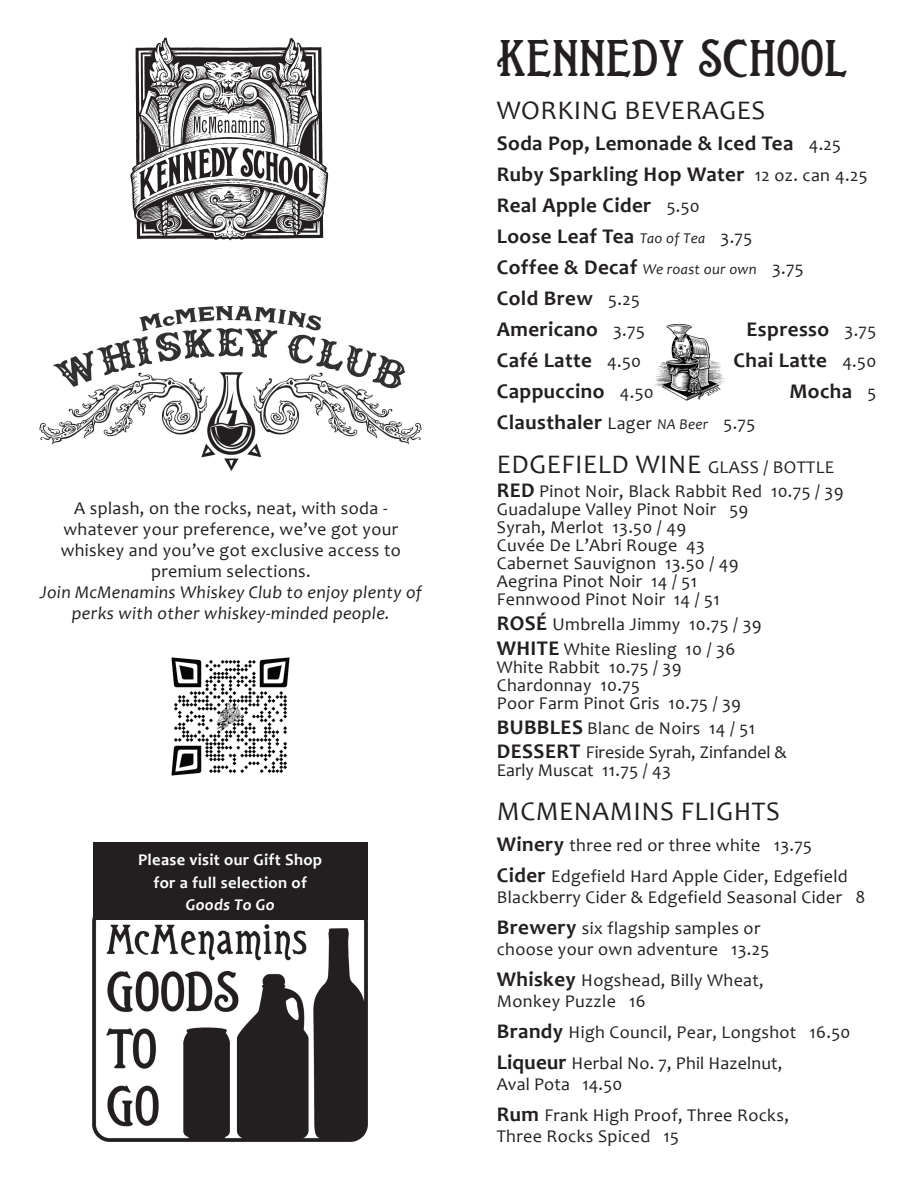
<style>
.page{position:relative;width:918px;height:1188px;background:#fff}
.page>*{position:absolute;margin:0;border:0;box-sizing:border-box;transform-origin:0 0}
.t1{font:48px "Poorfarmv.5";letter-spacing:.01em;color:#231f20}
.t2{font:27px "Candara";letter-spacing:.02em;color:#231f20}
.t3{font:700 21px/31px "Candara";letter-spacing:.02em;color:#231f20}
.t4{font:18px/18px "Candara";letter-spacing:.02em;color:#231f20}
.t5{font:italic 18px/21px "Candara";letter-spacing:.02em;color:#231f20;text-align:center}
.t6{font:18px/24.8px "Candara";color:#231f20}
.t7{font:700 16.5px/22.5px "Candara";letter-spacing:.02em;color:#fff;text-align:center}
.t8{font:italic 700 16.5px "Candara";letter-spacing:.02em;color:#fff}
.t9{font:italic 15px "Candara";letter-spacing:.02em;color:#231f20}
.t10{font:italic 5.1px "Poorfarmv.5";color:#231f20;scale:1.73 1}
.s1{font-weight:400;font-size:18px}
.s2{font-weight:400;font-style:italic;font-size:15px}
.s3{font-weight:700;font-style:normal;font-size:21px}
.s4{font-style:normal;font-size:18px}
.s5{font-size:18px}
.s6{font-weight:700;font-size:21px}
</style>
<div class="page">
<img style="left:654px;top:324px;width:71px;height:77px">
<img style="left:130px;top:38px;width:199px;height:203px">
<img style="left:40px;top:307px;width:382px;height:163px">
<img style="left:171px;top:657px;width:119px;height:119px">
<img style="left:93px;top:919px;width:275px;height:223px">
<div style="left:93px;top:842px;width:275px;height:77px;background:#231f20"></div>
<p class="t4" style="left:61px;top:497px;width:342px;line-height:21px;text-align:center">A splash, on the rocks, neat, with soda - whatever your preference, we’ve got your whiskey and you’ve got exclusive access to premium selections.</p>
<p class="t5" style="left:40px;top:581px;width:384px">Join McMenamins Whiskey Club to enjoy plenty of perks with other whiskey-minded people.</p>
<p class="t7" style="left:138px;top:848px;width:186px">Please visit our Gift Shop for a full selection of</p>
<p class="t8" style="left:186px;top:894px;width:90px">Goods To Go</p>
<h1 class="t1" style="left:497px;top:37px;width:352px">KENNEDY SCHOOL</h1>
<h2 class="t2" style="left:497px;top:94px;width:270px">WORKING BEVERAGES</h2>
<p class="t3" style="left:497px;top:128px;width:372px">Soda Pop, Lemonade &amp; Iced Tea <span class="s1">4.25<br></span>Ruby Sparkling Hop Water <span class="s1">12 oz. can 4.25<br></span>Real Apple Cider <span class="s1">5.50<br></span>Loose Leaf Tea <span class="s2">Tao of Tea</span> <span class="s1">3.75</span></p>
<p class="t9" style="left:497px;top:260px;width:308px"><span class="s3">Coffee &amp; Decaf</span> We roast our own <span class="s4">3.75</span></p>
<p class="t3" style="left:497px;top:283px;width:150px">Cold Brew <span class="s1">5.25<br></span>Americano <span class="s1">3.75</span></p>
<p class="t3" style="left:746px;top:314px;width:131px">Espresso <span class="s1">3.75</span></p>
<p class="t3" style="left:497px;top:345px;width:146px">Café Latte <span class="s1">4.50</span></p>
<p class="t3" style="left:733px;top:345px;width:144px">Chai Latte <span class="s1">4.50</span></p>
<p class="t3" style="left:497px;top:376px;width:159px">Cappuccino <span class="s1">4.50</span></p>
<p class="t10" style="left:706px;top:392px;width:10px;rotate:-26deg">2001</p>
<p class="t3" style="left:789px;top:376px;width:88px">Mocha <span class="s1">5</span></p>
<p class="t3" style="left:497px;top:407px;width:260px">Clausthaler <span class="s1">Lager</span> <span class="s2">NA Beer</span> <span class="s1">5.75</span></p>
<h2 class="t2" style="left:497px;top:447px;width:339px">EDGEFIELD WINE <span class="s5">GLASS / BOTTLE</span></h2>
<p class="t4" style="left:497px;top:482px;width:348px"><span class="s6">RED</span> Pinot Noir, Black Rabbit Red 10.75 / 39<br>Guadalupe Valley Pinot Noir 59<br>Syrah, Merlot 13.50 / 49<br>Cuvée De L’Abri Rouge 43<br>Cabernet Sauvignon 13.50 / 49<br>Aegrina Pinot Noir 14 / 51<br>Fennwood Pinot Noir 14 / 51</p>
<p class="t4" style="left:497px;top:612px;width:266px;line-height:24.8px"><span class="s6">ROSÉ</span> Umbrella Jimmy 10.75 / 39<br><span class="s6">WHITE</span> White Riesling 10 / 36</p>
<p class="t4" style="left:497px;top:658px;width:246px">White Rabbit 10.75 / 39<br>Chardonnay 10.75<br>Poor Farm Pinot Gris 10.75 / 39</p>
<p class="t6" style="left:497px;top:715px;width:292px"><span class="s6">BUBBLES</span> Blanc de Noirs 14 / 51<br><span class="s6">DESSERT</span> Fireside Syrah, Zinfandel &amp;</p>
<p class="t6" style="left:497px;top:758px;width:176px">Early Muscat 11.75 / 43</p>
<h2 class="t2" style="left:497px;top:794px;width:285px">MCMENAMINS FLIGHTS</h2>
<p class="t4" style="left:497px;top:829px;width:353px;line-height:31px"><span class="s6">Winery</span> three red or three white 13.75<br><span class="s6">Cider</span> Edgefield Hard Apple Cider, Edgefield</p>
<p class="t4" style="left:497px;top:881px;width:370px;line-height:31px">Blackberry Cider &amp; Edgefield Seasonal Cider 8<br><span class="s6">Brewery</span> six flagship samples or</p>
<p class="t4" style="left:497px;top:933px;width:274px;line-height:31px">choose your own adventure 13.25<br><span class="s6">Whiskey</span> Hogshead, Billy Wheat,</p>
<p class="t4" style="left:497px;top:985px;width:355px;line-height:31px">Monkey Puzzle 16<br><span class="s6">Brandy</span> High Council, Pear, Longshot 16.50<br><span class="s6">Liqueur</span> Herbal No. 7, Phil Hazelnut,</p>
<p class="t4" style="left:497px;top:1068px;width:294px;line-height:31px">Aval Pota 14.50<br><span class="s6">Rum</span> Frank High Proof, Three Rocks,</p>
<p class="t4" style="left:497px;top:1127px;width:184px">Three Rocks Spiced 15</p>
</div>
